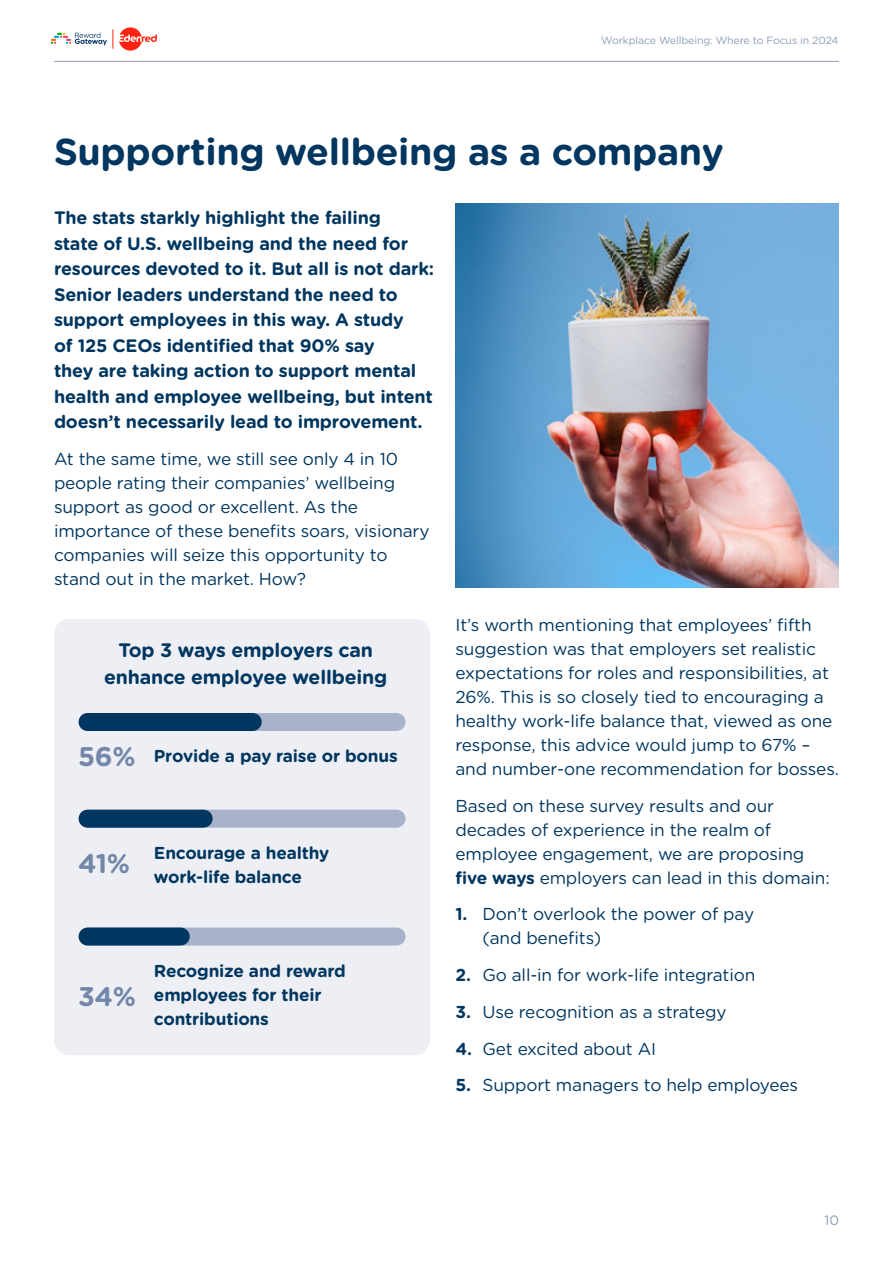
<style>
.page{position:relative;width:893px;height:1263px;background:#fff}
.page>*{position:absolute;margin:0;border:0;box-sizing:border-box;transform-origin:0 0}
.t1{font:700 37.5px "Gotham Rounded";letter-spacing:-.01em;color:#00365f}
.t2{font:700 27px "Gotham Rounded";color:#7387a8}
.t3{font:700 19.5px/27px "Gotham Rounded";letter-spacing:-.01em;color:#00365f;text-align:center}
.t4{font:700 18px/25.5px "Gotham Rounded";letter-spacing:-.01em;color:#00365f}
.t5{font:17.25px/24px "Gotham Rounded";letter-spacing:-.01em;color:#00365f}
.t6{font:700 17.25px/24px "Gotham Rounded";letter-spacing:-.01em;color:#00365f}
.t7{font:13.5px "Gotham Rounded";color:#8d9cb8}
.t8{font:10.5px "Gotham Rounded";letter-spacing:-.01em;color:#8d9cb8}
.s1{font-weight:700}
</style>
<div class="page">
<hr style="left:54px;top:61px;width:785px;height:1px;background:#8d9cb8">
<svg style="left:113px;top:27px;width:44px;height:24px"></svg>
<svg style="left:51px;top:32px;width:56px;height:14px"></svg>
<div style="left:54px;top:619px;width:376px;height:436px;background:#edeff5;border-radius:15px"></div>
<img style="left:455px;top:204px;width:384px;height:384px">
<div style="left:88px;top:713px;width:309px;height:18px;background:#a8b2ca"></div>
<div style="left:88px;top:810px;width:309px;height:18px;background:#a8b2ca"></div>
<div style="left:88px;top:927px;width:309px;height:18px;background:#a8b2ca"></div>
<div style="left:88px;top:713px;width:165px;height:18px;background:#00365f"></div>
<div style="left:88px;top:810px;width:116px;height:18px;background:#00365f"></div>
<div style="left:88px;top:927px;width:93px;height:18px;background:#00365f"></div>
<p class="t8" style="left:601px;top:33px;width:239px">Workplace Wellbeing: Where to Focus in 2024</p>
<h1 class="t1" style="left:54px;top:124px;width:671px">Supporting wellbeing as a company</h1>
<p class="t4" style="left:54px;top:204px;width:382px">The stats starkly highlight the failing<br>state of U.S. wellbeing and the need for resources devoted to it. But all is not dark:<br>Senior leaders understand the need to support employees in this way. A study<br>of 125 CEOs identified that 90% say<br>they are taking action to support mental health and employee wellbeing, but intent doesn’t necessarily lead to improvement.</p>
<p class="t5" style="left:54px;top:446px;width:377px">At the same time, we still see only 4 in 10 people rating their companies’ wellbeing support as good or excellent. As the importance of these benefits soars, visionary companies will seize this opportunity to stand out in the market. How?</p>
<p class="t3" style="left:104px;top:636px;width:285px">Top 3 ways employers can enhance employee wellbeing</p>
<h2 class="t2" style="left:78px;top:737px;width:59px">56%</h2>
<p class="t6" style="left:154px;top:744px;width:245px">Provide a pay raise or bonus</p>
<h2 class="t2" style="left:78px;top:844px;width:54px">41%</h2>
<p class="t6" style="left:154px;top:840px;width:177px">Encourage a healthy work-life balance</p>
<h2 class="t2" style="left:78px;top:977px;width:60px">34%</h2>
<p class="t6" style="left:154px;top:958px;width:193px">Recognize and reward employees for their contributions</p>
<p class="t5" style="left:455px;top:612px;width:385px">It’s worth mentioning that employees’ fifth suggestion was that employers set realistic expectations for roles and responsibilities, at 26%. This is so closely tied to encouraging a healthy work-life balance that, viewed as one response, this advice would jump to 67% – and number-one recommendation for bosses.</p>
<p class="t5" style="left:455px;top:793px;width:376px">Based on these survey results and our decades of experience in the realm of employee engagement, we are proposing <span class="s1">five ways</span> employers can lead in this domain:</p>
<p class="t5" style="left:482px;top:901px;width:273px;text-indent:-27px"><span class="s1">1.</span> Don’t overlook the power of pay (and benefits)</p>
<p class="t5" style="left:455px;top:962px;width:301px"><span class="s1">2.</span> Go all-in for work-life integration</p>
<p class="t5" style="left:455px;top:999px;width:273px"><span class="s1">3.</span> Use recognition as a strategy</p>
<p class="t5" style="left:455px;top:1036px;width:202px"><span class="s1">4.</span> Get excited about AI</p>
<p class="t5" style="left:455px;top:1072px;width:344px"><span class="s1">5.</span> Support managers to help employees</p>
<p class="t7" style="left:825px;top:1211px;width:16px">10</p>
</div>
